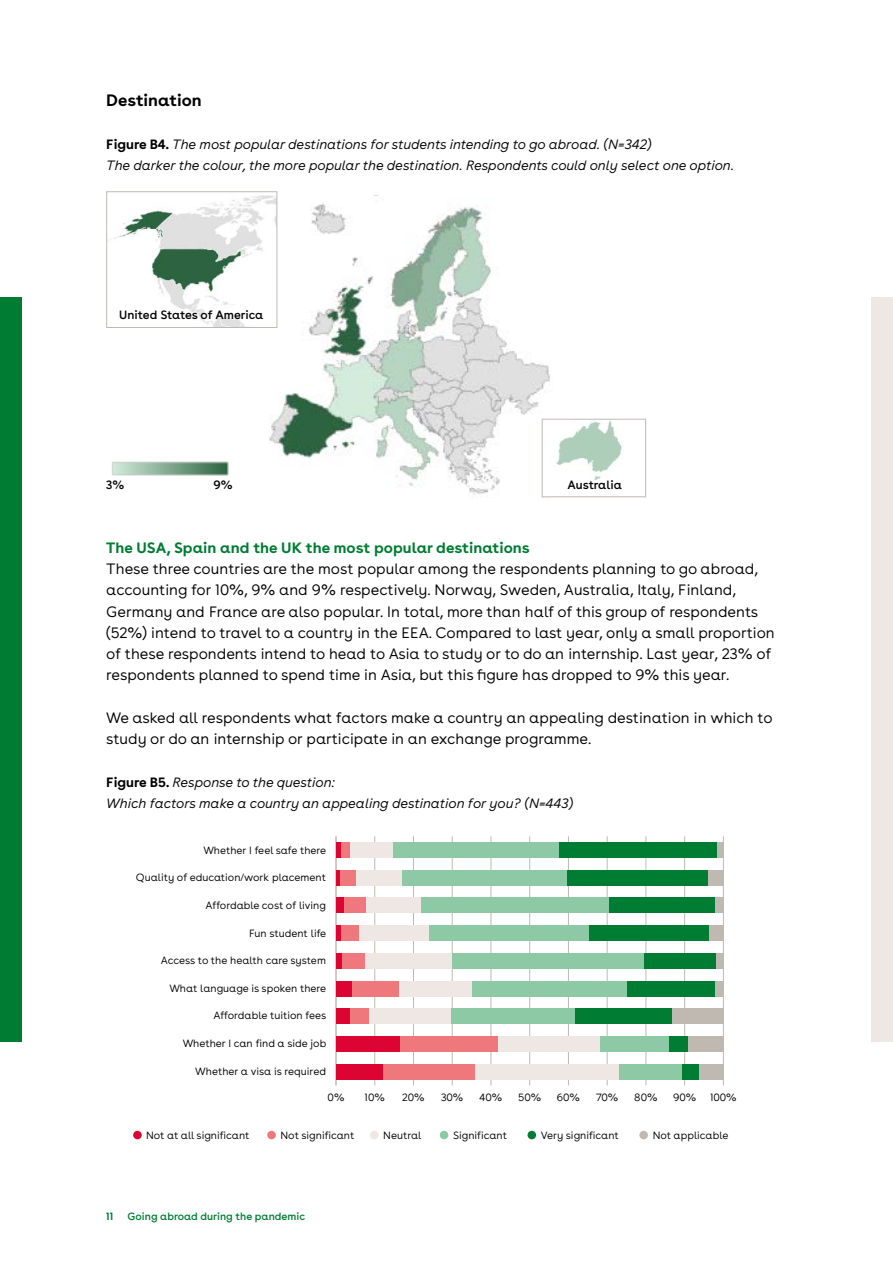
<style>
.page{position:relative;width:893px;height:1263px;background:#fff}
.page>*{position:absolute;margin:0;border:0;box-sizing:border-box;transform-origin:0 0}
.t1{font:300 18px "Buenos Aires";color:#000}
.H2_Alineakop_01{font:700 16.5px "Buenos Aires";color:#000}
.Bodytekst_01{font:300 15px/21.3px "Buenos Aires";color:#000}
.Bodytekst_01_witrege{font:300 15px/21.3px "Buenos Aires";color:#000}
.H_Figuur-Tabel{font:700 15px "Buenos Aires";color:#007c33}
.Bijschrift{font:italic 300 13.5px/21.3px "Buenos Aires";color:#000}
.t2{font:12px "Buenos Aires";color:#000}
.t3{font:300 10.5px "Buenos Aires";color:#000}
.t4{font:10.5px "Buenos Aires";color:#007c33}
.t5{font:700 10.5px "Buenos Aires";color:#007c33}
.s1{font-weight:700;font-style:normal}
</style>
<div class="page">
<div style="left:872px;top:298px;width:21px;height:744px;background:#efe7e3"></div>
<div style="left:0;top:298px;width:21px;height:744px;background:#007c33"></div>
<img style="left:269px;top:196px;width:284px;height:302px">
<img style="left:108px;top:195px;width:167px;height:131px">
<div style="left:106px;top:191px;width:171px;height:137px;border:1px solid #c0b9b1"></div>
<img style="left:544px;top:421px;width:78px;height:74px">
<div style="left:542px;top:419px;width:104px;height:78px;border:1px solid #c0b9b1"></div>
<img style="left:112px;top:461px;width:117px;height:15px">
<hr style="left:374px;top:836px;width:1px;height:249px;background:#c0b9b1">
<hr style="left:413px;top:836px;width:1px;height:249px;background:#c0b9b1">
<hr style="left:452px;top:836px;width:1px;height:249px;background:#c0b9b1">
<hr style="left:491px;top:836px;width:1px;height:249px;background:#c0b9b1">
<hr style="left:529px;top:836px;width:1px;height:249px;background:#c0b9b1">
<hr style="left:568px;top:836px;width:1px;height:249px;background:#c0b9b1">
<hr style="left:607px;top:836px;width:1px;height:249px;background:#c0b9b1">
<hr style="left:645px;top:836px;width:1px;height:249px;background:#c0b9b1">
<hr style="left:684px;top:836px;width:1px;height:249px;background:#c0b9b1">
<hr style="left:723px;top:836px;width:1px;height:249px;background:#c0b9b1">
<hr style="left:336px;top:836px;width:1px;height:249px;background:#c0b9b1">
<div style="left:716px;top:842px;width:7px;height:16px;background:#c0b9b1"></div>
<div style="left:707px;top:870px;width:16px;height:15px;background:#c0b9b1"></div>
<div style="left:714px;top:898px;width:9px;height:15px;background:#c0b9b1"></div>
<div style="left:709px;top:925px;width:14px;height:16px;background:#c0b9b1"></div>
<div style="left:716px;top:953px;width:7px;height:15px;background:#c0b9b1"></div>
<div style="left:715px;top:981px;width:8px;height:15px;background:#c0b9b1"></div>
<div style="left:672px;top:1008px;width:51px;height:16px;background:#c0b9b1"></div>
<div style="left:688px;top:1036px;width:35px;height:16px;background:#c0b9b1"></div>
<div style="left:698px;top:1064px;width:25px;height:15px;background:#c0b9b1"></div>
<div style="left:558px;top:842px;width:158px;height:16px;background:#007c33"></div>
<div style="left:567px;top:870px;width:140px;height:15px;background:#007c33"></div>
<div style="left:609px;top:898px;width:105px;height:15px;background:#007c33"></div>
<div style="left:588px;top:925px;width:121px;height:16px;background:#007c33"></div>
<div style="left:644px;top:953px;width:72px;height:15px;background:#007c33"></div>
<div style="left:627px;top:981px;width:88px;height:15px;background:#007c33"></div>
<div style="left:574px;top:1008px;width:98px;height:16px;background:#007c33"></div>
<div style="left:669px;top:1036px;width:19px;height:16px;background:#007c33"></div>
<div style="left:682px;top:1064px;width:16px;height:15px;background:#007c33"></div>
<div style="left:393px;top:842px;width:165px;height:16px;background:#8dc9a4"></div>
<div style="left:402px;top:870px;width:165px;height:15px;background:#8dc9a4"></div>
<div style="left:421px;top:898px;width:188px;height:15px;background:#8dc9a4"></div>
<div style="left:428px;top:925px;width:160px;height:16px;background:#8dc9a4"></div>
<div style="left:451px;top:953px;width:193px;height:15px;background:#8dc9a4"></div>
<div style="left:472px;top:981px;width:155px;height:15px;background:#8dc9a4"></div>
<div style="left:451px;top:1008px;width:123px;height:16px;background:#8dc9a4"></div>
<div style="left:600px;top:1036px;width:69px;height:16px;background:#8dc9a4"></div>
<div style="left:619px;top:1064px;width:63px;height:15px;background:#8dc9a4"></div>
<div style="left:349px;top:842px;width:44px;height:16px;background:#efe7e3"></div>
<div style="left:356px;top:870px;width:46px;height:15px;background:#efe7e3"></div>
<div style="left:365px;top:898px;width:56px;height:15px;background:#efe7e3"></div>
<div style="left:359px;top:925px;width:69px;height:16px;background:#efe7e3"></div>
<div style="left:365px;top:953px;width:86px;height:15px;background:#efe7e3"></div>
<div style="left:399px;top:981px;width:73px;height:15px;background:#efe7e3"></div>
<div style="left:369px;top:1008px;width:82px;height:16px;background:#efe7e3"></div>
<div style="left:498px;top:1036px;width:102px;height:16px;background:#efe7e3"></div>
<div style="left:474px;top:1064px;width:145px;height:15px;background:#efe7e3"></div>
<div style="left:340px;top:842px;width:9px;height:16px;background:#ef787c"></div>
<div style="left:339px;top:870px;width:17px;height:15px;background:#ef787c"></div>
<div style="left:344px;top:898px;width:21px;height:15px;background:#ef787c"></div>
<div style="left:341px;top:925px;width:18px;height:16px;background:#ef787c"></div>
<div style="left:342px;top:953px;width:23px;height:15px;background:#ef787c"></div>
<div style="left:351px;top:981px;width:48px;height:15px;background:#ef787c"></div>
<div style="left:350px;top:1008px;width:19px;height:16px;background:#ef787c"></div>
<div style="left:400px;top:1036px;width:98px;height:16px;background:#ef787c"></div>
<div style="left:382px;top:1064px;width:92px;height:15px;background:#ef787c"></div>
<hr style="left:336px;top:842px;width:4px;height:16px;background:#dc0432">
<hr style="left:336px;top:870px;width:3px;height:15px;background:#dc0432">
<div style="left:336px;top:898px;width:8px;height:15px;background:#dc0432"></div>
<div style="left:336px;top:925px;width:5px;height:16px;background:#dc0432"></div>
<div style="left:336px;top:953px;width:6px;height:15px;background:#dc0432"></div>
<div style="left:336px;top:981px;width:15px;height:15px;background:#dc0432"></div>
<div style="left:336px;top:1008px;width:14px;height:16px;background:#dc0432"></div>
<div style="left:336px;top:1036px;width:64px;height:16px;background:#dc0432"></div>
<div style="left:336px;top:1064px;width:46px;height:15px;background:#dc0432"></div>
<div style="left:133px;top:1131px;width:9px;height:8px;background:#dc0432;border-radius:50%"></div>
<div style="left:267px;top:1131px;width:9px;height:8px;background:#ef787c;border-radius:50%"></div>
<div style="left:370px;top:1131px;width:9px;height:8px;background:#efe7e3;border-radius:50%"></div>
<div style="left:440px;top:1131px;width:8px;height:8px;background:#8dc9a4;border-radius:50%"></div>
<div style="left:527px;top:1131px;width:9px;height:8px;background:#007c33;border-radius:50%"></div>
<div style="left:639px;top:1131px;width:9px;height:8px;background:#c0b9b1;border-radius:50%"></div>
<h2 class="H2_Alineakop_01" style="left:106px;top:91px;width:97px">Destination</h2>
<p class="Bijschrift" style="left:106px;top:134px;width:629px"><span class="s1">Figure B4.</span> The most popular destinations for students intending to go abroad. (N=342)<br>The darker the colour, the more popular the destination. Respondents could only select one option.</p>
<p class="t2" style="left:119px;top:307px;width:146px">United States of America</p>
<p class="t2" style="left:106px;top:478px;width:20px">3%</p>
<p class="t2" style="left:214px;top:478px;width:21px">9%</p>
<p class="t2" style="left:567px;top:478px;width:56px">Australia</p>
<p class="H_Figuur-Tabel" style="left:106px;top:538px;width:425px">The USA, Spain and the UK the most popular destinations</p>
<p class="Bodytekst_01" style="left:106px;top:559px;width:670px">These three countries are the most popular among the respondents planning to go abroad, accounting for 10%, 9% and 9% respectively. Norway, Sweden, Australia, Italy, Finland, Germany and France are also popular. In total, more than half of this group of respondents (52%) intend to travel to a country in the EEA. Compared to last year, only a small proportion of these respondents intend to head to Asia to study or to do an internship. Last year, 23% of respondents planned to spend time in Asia, but this figure has dropped to 9% this year.</p>
<p class="Bodytekst_01_witrege" style="left:106px;top:708px;width:668px">We asked all respondents what factors make a country an appealing destination in which to study or do an internship or participate in an exchange programme.</p>
<p class="Bijschrift" style="left:106px;top:772px;width:469px"><span class="s1">Figure B5.</span> Response to the question:<br>Which factors make a country an appealing destination for you? (N=443)</p>
<p class="t1" style="left:400px;top:701px;width:81px">Figuur B5</p>
<p class="t3" style="left:203px;top:844px;width:124px">Whether I feel safe there</p>
<p class="t3" style="left:136px;top:871px;width:192px">Quality of education/work placement</p>
<p class="t3" style="left:205px;top:899px;width:122px">Affordable cost of living</p>
<p class="t3" style="left:249px;top:927px;width:79px">Fun student life</p>
<p class="t3" style="left:161px;top:954px;width:167px">Access to the health care system</p>
<p class="t3" style="left:169px;top:982px;width:158px">What language is spoken there</p>
<p class="t3" style="left:213px;top:1009px;width:114px">Affordable tuition fees</p>
<p class="t3" style="left:183px;top:1036px;width:145px">Whether I can find a side job</p>
<p class="t3" style="left:195px;top:1065px;width:132px">Whether a visa is required</p>
<p class="t3" style="left:328px;top:1091px;width:18px">0%</p>
<p class="t3" style="left:365px;top:1091px;width:22px">10%</p>
<p class="t3" style="left:402px;top:1091px;width:24px">20%</p>
<p class="t3" style="left:441px;top:1091px;width:24px">30%</p>
<p class="t3" style="left:479px;top:1091px;width:24px">40%</p>
<p class="t3" style="left:518px;top:1091px;width:25px">50%</p>
<p class="t3" style="left:557px;top:1091px;width:25px">60%</p>
<p class="t3" style="left:596px;top:1091px;width:24px">70%</p>
<p class="t3" style="left:634px;top:1091px;width:25px">80%</p>
<p class="t3" style="left:673px;top:1091px;width:25px">90%</p>
<p class="t3" style="left:710px;top:1091px;width:28px">100%</p>
<p class="t3" style="left:146px;top:1129px;width:105px">Not at all significant</p>
<p class="t3" style="left:281px;top:1129px;width:75px">Not significant</p>
<p class="t3" style="left:383px;top:1129px;width:40px">Neutral</p>
<p class="t3" style="left:453px;top:1129px;width:55px">Significant</p>
<p class="t3" style="left:541px;top:1129px;width:80px">Very significant</p>
<p class="t3" style="left:653px;top:1129px;width:77px">Not applicable</p>
<p class="t5" style="left:106px;top:1210px;width:9px">11</p>
<p class="t4" style="left:128px;top:1210px;width:179px">Going abroad during the pandemic</p>
</div>
